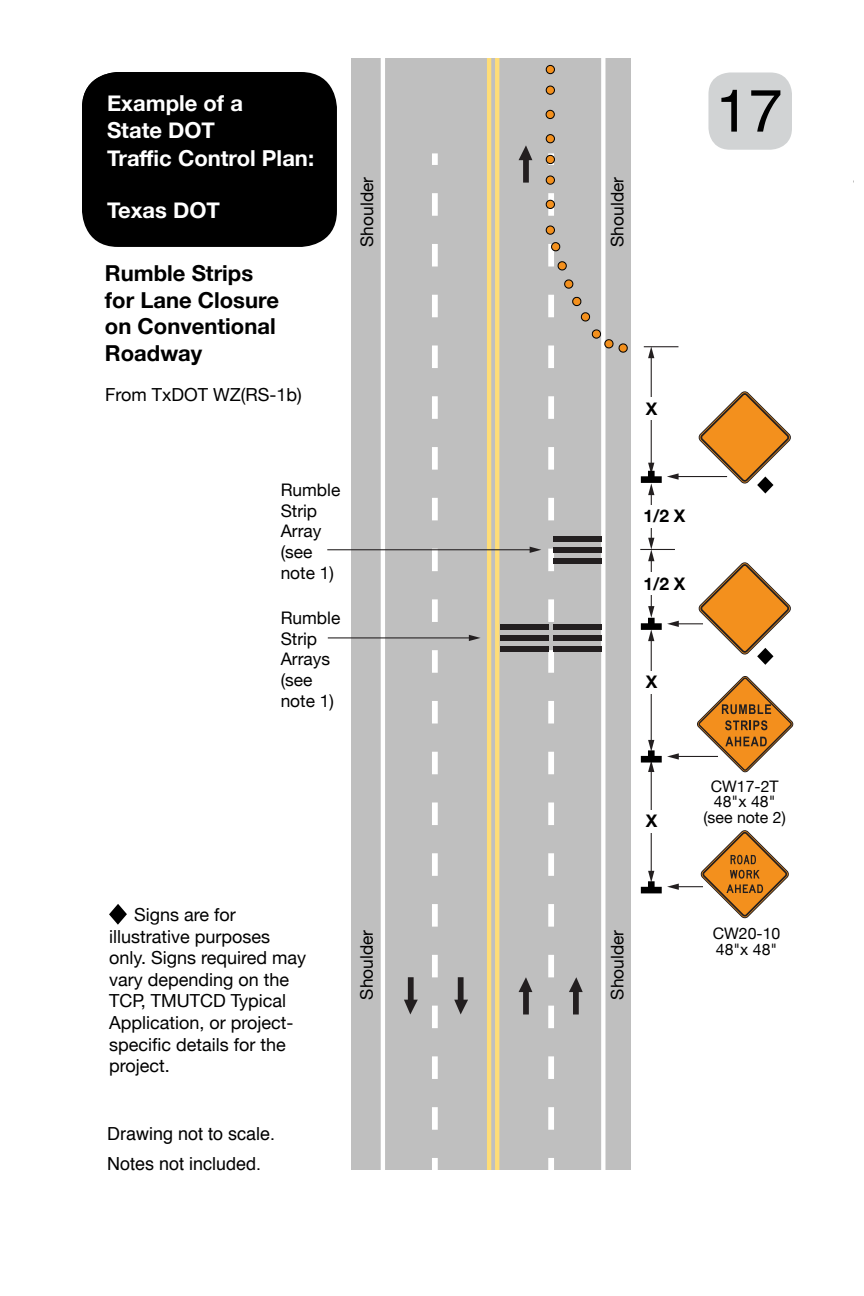
<style>
.page{position:relative;width:864px;height:1296px;background:#fff}
.page>*{position:absolute;margin:0;border:0;box-sizing:border-box;transform-origin:0 0}
.t1{font:60px "Helvetica";color:#000}
.t2{font:700 22px/26.4px "Helvetica Neue";color:#000}
.t3{font:700 22px/27.2px "Helvetica Neue";color:#fff}
.t4{font:18px/21.6px "Helvetica Neue";color:#000}
.t5{font:18px/29.2px "Helvetica";color:#000}
.t6{font:17.4px/20.8px "Helvetica Neue";color:#000}
.t7{font:700 17.4px "Helvetica Neue";color:#000}
.t8{font:15.8px/15.8px "Helvetica Neue";color:#000;text-align:center}
</style>
<div class="page">
<div style="left:352px;top:58px;width:279px;height:1112px;background:#bfbfbf"></div>
<hr style="left:495px;top:58px;width:4px;height:1112px;background:#fd7">
<hr style="left:487px;top:58px;width:4px;height:1112px;background:#fd7">
<hr style="left:601px;top:58px;width:4px;height:1112px;background:#fff">
<hr style="left:381px;top:58px;width:4px;height:1112px;background:#fff">
<svg style="left:548px;top:153px;width:6px;height:12px"></svg>
<div style="left:432px;top:153px;width:6px;height:12px;background:#fff"></div>
<svg style="left:432px;top:193px;width:6px;height:977px"></svg>
<div style="left:500px;top:624px;width:48px;height:6px;background:#231f20"></div>
<div style="left:500px;top:635px;width:48px;height:6px;background:#231f20"></div>
<div style="left:500px;top:646px;width:48px;height:6px;background:#231f20"></div>
<hr style="left:651px;top:639px;width:1px;height:103px;background:#231f20">
<hr style="left:651px;top:770px;width:1px;height:103px;background:#231f20">
<hr style="left:651px;top:356px;width:1px;height:109px;background:#231f20">
<svg style="left:648px;top:347px;width:6px;height:11px"></svg>
<hr style="left:651px;top:493px;width:1px;height:47px;background:#231f20">
<hr style="left:676px;top:476px;width:51px;height:1px;background:#231f20">
<hr style="left:327px;top:549px;width:205px;height:1px;background:#231f20">
<hr style="left:328px;top:637px;width:143px;height:1px;background:#231f20">
<svg style="left:469px;top:635px;width:12px;height:6px"></svg>
<hr style="left:677px;top:756px;width:41px;height:1px;background:#231f20">
<hr style="left:644px;top:346px;width:34px;height:1px;background:#231f20">
<hr style="left:640px;top:549px;width:35px;height:1px;background:#231f20">
<div style="left:640px;top:398px;width:22px;height:22px;background:#fff"></div>
<div style="left:638px;top:505px;width:53px;height:22px;background:#fff"></div>
<div style="left:640px;top:671px;width:22px;height:22px;background:#fff"></div>
<div style="left:640px;top:810px;width:22px;height:22px;background:#fff"></div>
<svg style="left:641px;top:463px;width:38px;height:32px"></svg>
<svg style="left:641px;top:740px;width:38px;height:32px"></svg>
<svg style="left:698px;top:391px;width:93px;height:102px"></svg>
<svg style="left:641px;top:538px;width:150px;height:127px"></svg>
<svg style="left:546px;top:134px;width:9px;height:9px"></svg>
<svg style="left:546px;top:110px;width:9px;height:9px"></svg>
<svg style="left:546px;top:86px;width:9px;height:9px"></svg>
<svg style="left:546px;top:65px;width:9px;height:9px"></svg>
<svg style="left:546px;top:175px;width:9px;height:10px"></svg>
<svg style="left:546px;top:155px;width:9px;height:9px"></svg>
<svg style="left:641px;top:830px;width:148px;height:89px"></svg>
<svg style="left:697px;top:676px;width:97px;height:97px"></svg>
<div style="left:523px;top:156px;width:6px;height:27px;background:#231f20"></div>
<svg style="left:519px;top:145px;width:13px;height:15px"></svg>
<svg style="left:519px;top:193px;width:109px;height:977px"></svg>
<div style="left:458px;top:977px;width:6px;height:27px;background:#231f20"></div>
<svg style="left:454px;top:1000px;width:14px;height:15px"></svg>
<div style="left:408px;top:977px;width:6px;height:27px;background:#231f20"></div>
<svg style="left:404px;top:1000px;width:14px;height:15px"></svg>
<div style="left:82px;top:72px;width:255px;height:175px;background:#000;border-radius:36px"></div>
<div style="left:708px;top:72px;width:84px;height:78px;background:#d1d3d4;border-radius:22px"></div>
<svg style="left:109px;top:904px;width:18px;height:21px"></svg>
<p class="t3" style="left:107px;top:90px;width:209px">Example of a<br>State DOT<br>Traffic Control Plan:</p>
<p class="t3" style="left:107px;top:197px;width:114px">Texas DOT</p>
<p class="t2" style="left:105px;top:261px;width:175px">Rumble Strips for Lane Closure on Conventional<br>Roadway</p>
<p class="t4" style="left:105px;top:385px;width:198px">From TxDOT WZ(RS-1b)</p>
<p class="t6" style="left:358px;top:247px;width:71px;rotate:-90deg">Shoulder</p>
<p class="t6" style="left:608px;top:247px;width:71px;rotate:-90deg">Shoulder</p>
<p class="t7" style="left:646px;top:395px;width:13px">X</p>
<p class="t6" style="left:281px;top:480px;width:61px">Rumble<br>Strip<br>Array (see note 1)</p>
<p class="t6" style="left:281px;top:608px;width:61px">Rumble<br>Strip<br>Arrays (see note 1)</p>
<p class="t7" style="left:643px;top:502px;width:44px">1/2 X</p>
<p class="t7" style="left:643px;top:570px;width:44px">1/2 X</p>
<p class="t7" style="left:646px;top:668px;width:13px">X</p>
<h1 class="t1" style="left:716px;top:64px;width:68px">17</h1>
<p class="t7" style="left:646px;top:808px;width:13px">X</p>
<p class="t8" style="left:704px;top:779px;width:84px">CW17-2T<br>48"x 48" (see note 2)</p>
<p class="t4" style="left:109px;top:905px;width:199px;text-indent:25px">Signs are for illustrative purposes only. Signs required may vary depending on the<br>TCP, TMUTCD Typical<br>Application, or project&shy;specific details for the project.</p>
<p class="t5" style="left:107px;top:1120px;width:170px">Drawing not to scale.<br>Notes not included.</p>
<p class="t6" style="left:357px;top:1000px;width:71px;rotate:-90deg">Shoulder</p>
<p class="t6" style="left:608px;top:1000px;width:71px;rotate:-90deg">Shoulder</p>
<p class="t8" style="left:713px;top:926px;width:69px;text-align:left">CW20-10<br>48"x 48"</p>
</div>
